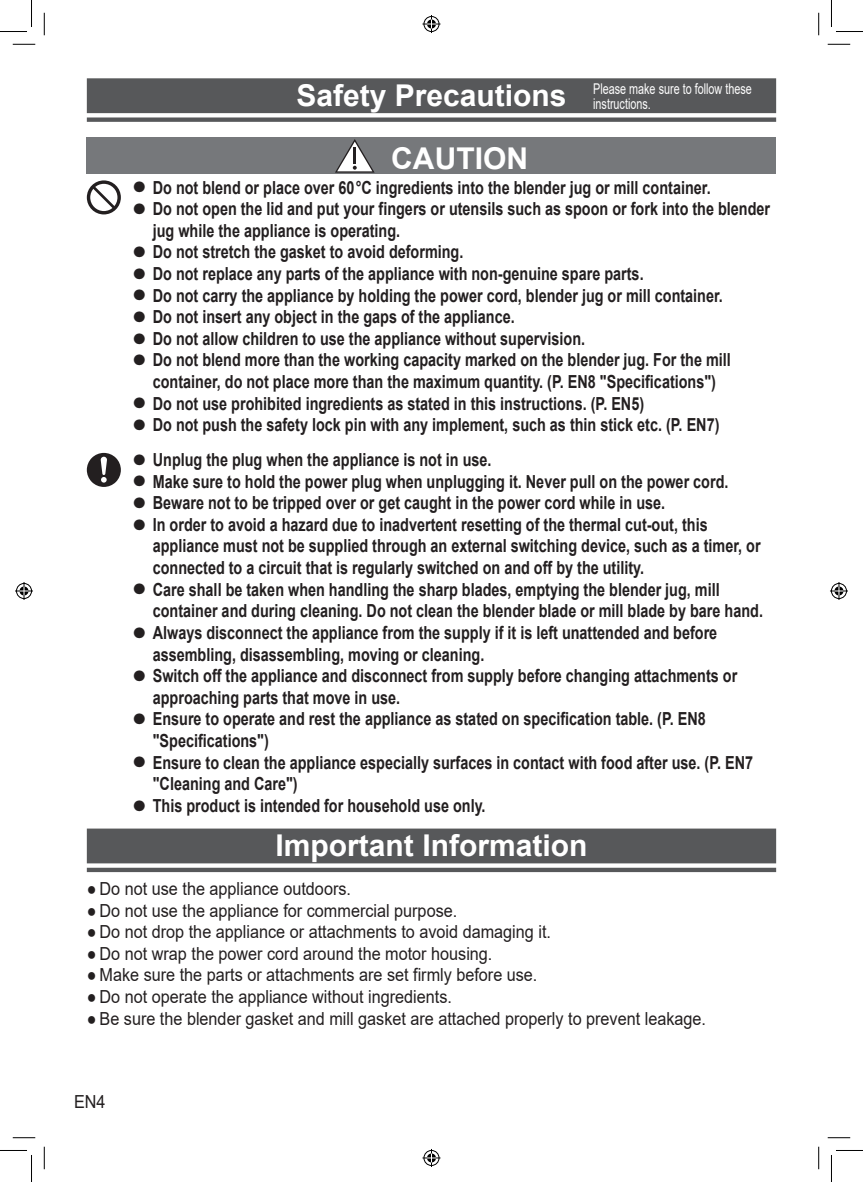
<style>
.page{position:relative;width:863px;height:1182px;background:#fff}
.page>*{position:absolute;margin:0;border:0;box-sizing:border-box;transform-origin:0 0}
._00_title_01{font:700 30px "Arial";color:#fff}
._00_table_Header01{font:700 30px "Arial";color:#fff}
.t1{font:700 18px/21.6px "Arial";color:#231f20;scale:.8 1}
.t2{font:18px "Arial";color:#231f20;scale:.9 1}
._00_Body_10pt{font:14.85px/15px "Arial";color:#fff;scale:.73 1}
</style>
<div class="page">
<div style="left:87px;top:138px;width:689px;height:36px;background:#76787b"></div>
<svg style="left:335px;top:139px;width:39px;height:34px"></svg>
<svg style="left:87px;top:180px;width:34px;height:34px"></svg>
<svg style="left:90px;top:184px;width:27px;height:27px"></svg>
<svg style="left:92px;top:186px;width:23px;height:23px"></svg>
<svg style="left:87px;top:453px;width:34px;height:34px"></svg>
<div style="left:87px;top:828px;width:689px;height:35px;background:#57585a"></div>
<div style="left:87px;top:867px;width:689px;height:5px;background:#57585a"></div>
<div style="left:87px;top:78px;width:689px;height:35px;background:#57585a"></div>
<div style="left:87px;top:117px;width:689px;height:5px;background:#57585a"></div>
<svg style="left:13px;top:44px;width:22px;height:1px"></svg>
<svg style="left:827px;top:44px;width:23px;height:1px"></svg>
<svg style="left:13px;top:1137px;width:22px;height:1px"></svg>
<svg style="left:827px;top:1137px;width:23px;height:1px"></svg>
<svg style="left:44px;top:13px;width:1px;height:22px"></svg>
<svg style="left:44px;top:1146px;width:1px;height:23px"></svg>
<svg style="left:818px;top:13px;width:1px;height:22px"></svg>
<svg style="left:818px;top:1146px;width:1px;height:23px"></svg>
<svg style="left:0;top:0;width:32px;height:32px"></svg>
<svg style="left:0;top:1150px;width:32px;height:31px"></svg>
<svg style="left:831px;top:0;width:31px;height:32px"></svg>
<svg style="left:831px;top:1150px;width:31px;height:31px"></svg>
<svg style="left:422px;top:15px;width:18px;height:18px"></svg>
<svg style="left:422px;top:1149px;width:18px;height:17px"></svg>
<svg style="left:15px;top:582px;width:18px;height:18px"></svg>
<svg style="left:830px;top:582px;width:17px;height:18px"></svg>
<p class="_00_title_01" style="left:296px;top:74px;width:272px">Safety Precautions</p>
<p class="_00_Body_10pt" style="left:593px;top:81px;width:219px">Please make sure to follow these instructions.</p>
<p class="_00_table_Header01" style="left:391px;top:137px;width:138px">CAUTION</p>
<p class="t1" style="left:134px;top:177px;width:722px">● Do not blend or place over 60 °C ingredients into the blender jug or mill container.</p>
<p class="t1" style="left:153px;top:198px;width:773px;text-indent:-19px">● Do not open the lid and put your fingers or utensils such as spoon or fork into the blender jug while the appliance is operating.</p>
<p class="t1" style="left:134px;top:241px;width:413px">● Do not stretch the gasket to avoid deforming.</p>
<p class="t1" style="left:134px;top:263px;width:639px">● Do not replace any parts of the appliance with non-genuine spare parts.</p>
<p class="t1" style="left:134px;top:285px;width:738px">● Do not carry the appliance by holding the power cord, blender jug or mill container.</p>
<p class="t1" style="left:134px;top:306px;width:478px">● Do not insert any object in the gaps of the appliance.</p>
<p class="t1" style="left:134px;top:328px;width:566px">● Do not allow children to use the appliance without supervision.</p>
<p class="t1" style="left:134px;top:349px;width:748px;text-align:center">● Do not blend more than the working capacity marked on the blender jug. For the mill container, do not place more than the maximum quantity. (P. EN8 "Specifications")</p>
<p class="t1" style="left:134px;top:393px;width:639px">● Do not use prohibited ingredients as stated in this instructions. (P. EN5)</p>
<p class="t1" style="left:134px;top:414px;width:733px">● Do not push the safety lock pin with any implement, such as thin stick etc. (P. EN7)</p>
<p class="t1" style="left:134px;top:449px;width:449px">● Unplug the plug when the appliance is not in use.</p>
<p class="t1" style="left:134px;top:470px;width:745px">● Make sure to hold the power plug when unplugging it. Never pull on the power cord.</p>
<p class="t1" style="left:134px;top:492px;width:666px">● Beware not to be tripped over or get caught in the power cord while in use.</p>
<p class="t1" style="left:153px;top:514px;width:761px;text-indent:-19px">● In order to avoid a hazard due to inadvertent resetting of the thermal cut-out, this appliance must not be supplied through an external switching device, such as a timer, or connected to a circuit that is regularly switched on and off by the utility.</p>
<p class="t1" style="left:153px;top:578px;width:764px;text-indent:-19px">● Care shall be taken when handling the sharp blades, emptying the blender jug, mill container and during cleaning. Do not clean the blender blade or mill blade by bare hand.</p>
<p class="t1" style="left:153px;top:622px;width:707px;text-indent:-19px">● Always disconnect the appliance from the supply if it is left unattended and before assembling, disassembling, moving or cleaning.</p>
<p class="t1" style="left:153px;top:665px;width:732px;text-indent:-19px">● Switch off the appliance and disconnect from supply before changing attachments or approaching parts that move in use.</p>
<p class="t1" style="left:153px;top:708px;width:692px;text-indent:-19px">● Ensure to operate and rest the appliance as stated on specification table. (P. EN8 "Specifications")</p>
<p class="t1" style="left:153px;top:751px;width:751px;text-indent:-19px">● Ensure to clean the appliance especially surfaces in contact with food after use. (P. EN7 "Cleaning and Care")</p>
<p class="t1" style="left:134px;top:794px;width:441px">● This product is intended for household use only.</p>
<p class="_00_title_01" style="left:275px;top:824px;width:313px">Important Information</p>
<p class="t2" style="left:87px;top:876px;width:295px">● Do not use the appliance outdoors.</p>
<p class="t2" style="left:87px;top:897px;width:413px">● Do not use the appliance for commercial purpose.</p>
<p class="t2" style="left:87px;top:919px;width:517px">● Do not drop the appliance or attachments to avoid damaging it.</p>
<p class="t2" style="left:87px;top:941px;width:452px">● Do not wrap the power cord around the motor housing.</p>
<p class="t2" style="left:87px;top:962px;width:502px">● Make sure the parts or attachments are set firmly before use.</p>
<p class="t2" style="left:87px;top:984px;width:407px">● Do not operate the appliance without ingredients.</p>
<p class="t2" style="left:87px;top:1005px;width:689px">● Be sure the blender gasket and mill gasket are attached properly to prevent leakage.</p>
<p class="t2" style="left:74px;top:1089px;width:37px">EN4</p>
</div>
